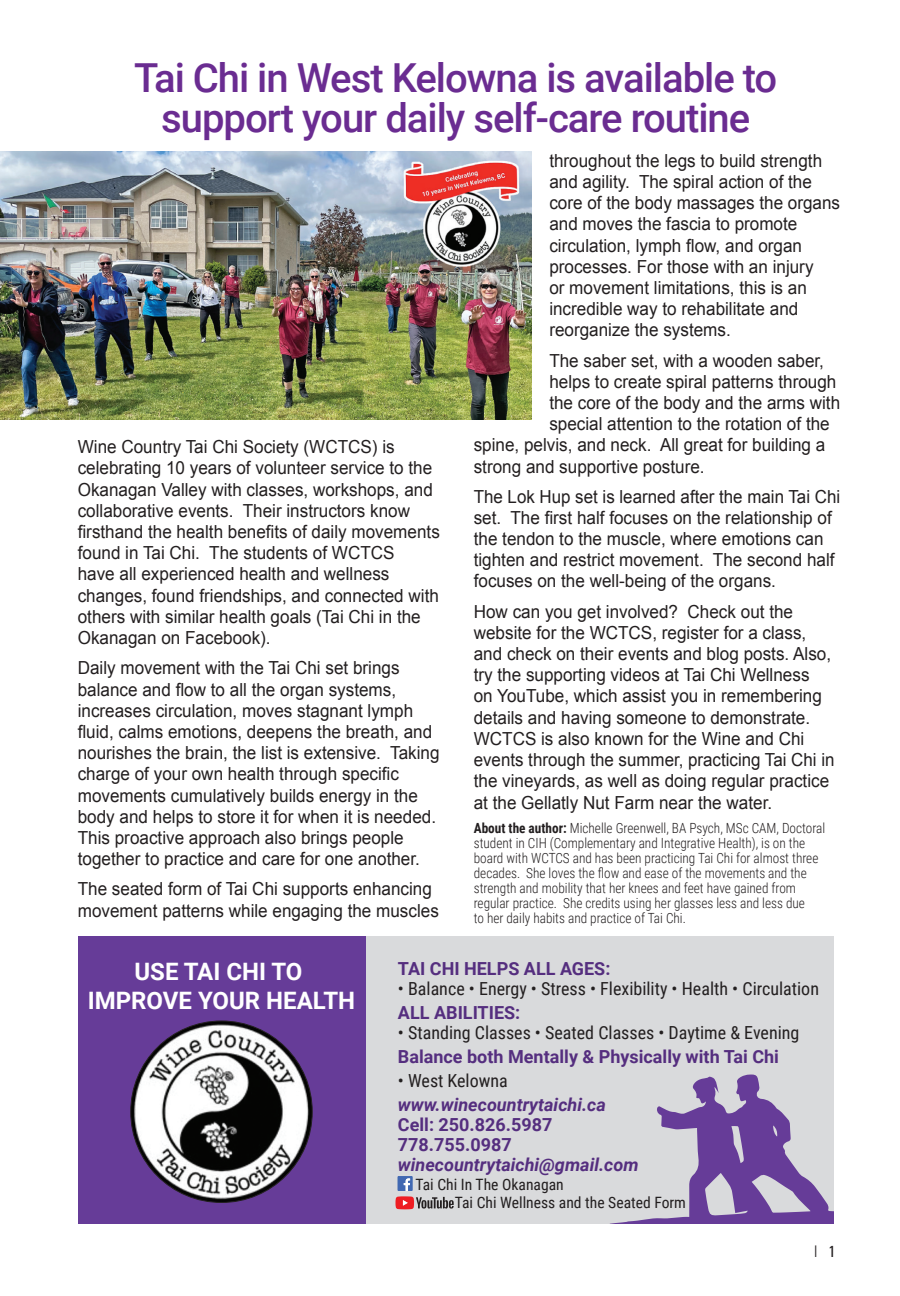
<style>
.page{position:relative;width:900px;height:1296px;background:#fff}
.page>*{position:absolute;margin:0;border:0;box-sizing:border-box;transform-origin:0 0}
.t1{font:500 40px/40px "Roboto";letter-spacing:-.025em;color:#6a2c91;text-align:center}
.t2{font:700 24px/28.8px "Roboto";color:#fff;text-align:center}
.t3{font:18px/21.2px "Arial";color:#231f20;scale:.95 1}
.t4{font:18px/21.2px "Arial";color:#231f20;scale:.94 1}
.t5{font:18px "Roboto Condensed";color:#231f20}
.t6{font:700 18px/20px "Roboto";color:#552e7f}
.t7{font:italic 700 18px "Roboto";color:#552e7f}
.t8{font:condensed 16px "Univers";color:#231f20}
.t9{font:15.6px/18.8px "Roboto Condensed";color:#231f20}
.t10{font:300 14px/15px "Roboto Condensed";color:#231f20;scale:.95 1}
.s1{font-weight:700}
</style>
<div class="page">
<img style="left:0;top:152px;width:531px;height:268px">
<div style="left:364px;top:936px;width:470px;height:288px;background:#d9dadc"></div>
<div style="left:78px;top:936px;width:288px;height:288px;background:#663c98"></div>
<svg style="left:609px;top:1075px;width:225px;height:149px"></svg>
<img style="left:131px;top:1021px;width:181px;height:181px;border-radius:91px">
<svg style="left:395px;top:1176px;width:59px;height:33px"></svg>
<h1 class="t1" style="left:134px;top:56px;width:645px">Tai Chi in West Kelowna is available to support your daily self-care routine</h1>
<p class="t3" style="left:549px;top:150px;width:308px">throughout the legs to build strength and agility. The spiral action of the core of the body massages the organs and moves the fascia to promote circulation, lymph flow, and organ processes. For those with an injury<br>or movement limitations, this is an incredible way to rehabilitate and reorganize the systems.</p>
<p class="t3" style="left:549px;top:350px;width:291px">The saber set, with a wooden saber,</p>
<p class="t3" style="left:549px;top:371px;width:304px">helps to create spiral patterns through</p>
<p class="t3" style="left:549px;top:392px;width:308px">the core of the body and the arms with</p>
<p class="t3" style="left:549px;top:413px;width:297px">special attention to the rotation of the</p>
<p class="t3" style="left:474px;top:435px;width:372px">spine, pelvis, and neck. All great for building a</p>
<p class="t3" style="left:474px;top:456px;width:245px">strong and supportive posture.</p>
<p class="t4" style="left:474px;top:486px;width:391px">The Lok Hup set is learned after the main Tai Chi set. The first half focuses on the relationship of the tendon to the muscle, where emotions can tighten and restrict movement. The second half focuses on the well-being of the organs.</p>
<p class="t3" style="left:474px;top:601px;width:381px">How can you get involved? Check out the website for the WCTCS, register for a class, and check on their events and blog posts. Also, try the supporting videos at Tai Chi Wellness<br>on YouTube, which assist you in remembering details and having someone to demonstrate.<br>WCTCS is also known for the Wine and Chi events through the summer, practicing Tai Chi in the vineyards, as well as doing regular practice at the Gellatly Nut Farm near the water.</p>
<p class="t10" style="left:474px;top:820px;width:372px"><span class="s1">About the author:</span> Michelle Greenwell, BA Psych, MSc CAM, Doctoral student in CIH (Complementary and Integrative Health), is on the board with WCTCS and has been practicing Tai Chi for almost three decades. She loves the flow and ease of the movements and the strength and mobility that her knees and feet have gained from regular practice. She credits using her glasses less and less due<br>to her daily habits and practice of Tai Chi.</p>
<p class="t6" style="left:398px;top:958px;width:214px">TAI CHI HELPS ALL AGES:</p>
<p class="t5" style="left:398px;top:976px;width:423px">• Balance • Energy • Stress • Flexibility • Health • Circulation</p>
<p class="t6" style="left:398px;top:1002px;width:124px">ALL ABILITIES:</p>
<p class="t5" style="left:398px;top:1020px;width:403px">• Standing Classes • Seated Classes • Daytime &amp; Evening</p>
<p class="t6" style="left:398px;top:1046px;width:382px">Balance both Mentally &amp; Physically with Tai Chi</p>
<p class="t5" style="left:398px;top:1068px;width:111px">• West Kelowna</p>
<p class="t7" style="left:398px;top:1092px;width:209px">www.winecountrytaichi.ca</p>
<p class="t6" style="left:398px;top:1114px;width:156px">Cell: 250.826.5987<br>778.755.0987</p>
<p class="t7" style="left:398px;top:1152px;width:242px">winecountrytaichi@gmail.com</p>
<p class="t9" style="left:455px;top:1174px;width:233px;text-indent:-39px">Tai Chi In The Okanagan<br>Tai Chi Wellness and the Seated Form</p>
<p class="t3" style="left:78px;top:437px;width:383px">Wine Country Tai Chi Society (WCTCS) is celebrating 10 years of volunteer service to the Okanagan Valley with classes, workshops, and collaborative events. Their instructors know firsthand the health benefits of daily movements found in Tai Chi. The students of WCTCS<br>have all experienced health and wellness changes, found friendships, and connected with others with similar health goals (Tai Chi in the Okanagan on Facebook).</p>
<p class="t3" style="left:78px;top:658px;width:382px">Daily movement with the Tai Chi set brings balance and flow to all the organ systems, increases circulation, moves stagnant lymph fluid, calms emotions, deepens the breath, and nourishes the brain, the list is extensive. Taking charge of your own health through specific movements cumulatively builds energy in the body and helps to store it for when it is needed.<br>This proactive approach also brings people together to practice and care for one another.</p>
<p class="t3" style="left:78px;top:879px;width:382px">The seated form of Tai Chi supports enhancing movement patterns while engaging the muscles</p>
<h2 class="t2" style="left:88px;top:956px;width:269px">USE TAI CHI TO<br>IMPROVE YOUR HEALTH</h2>
<p class="t8" style="left:814px;top:1241px;width:23px">| 1</p>
</div>
